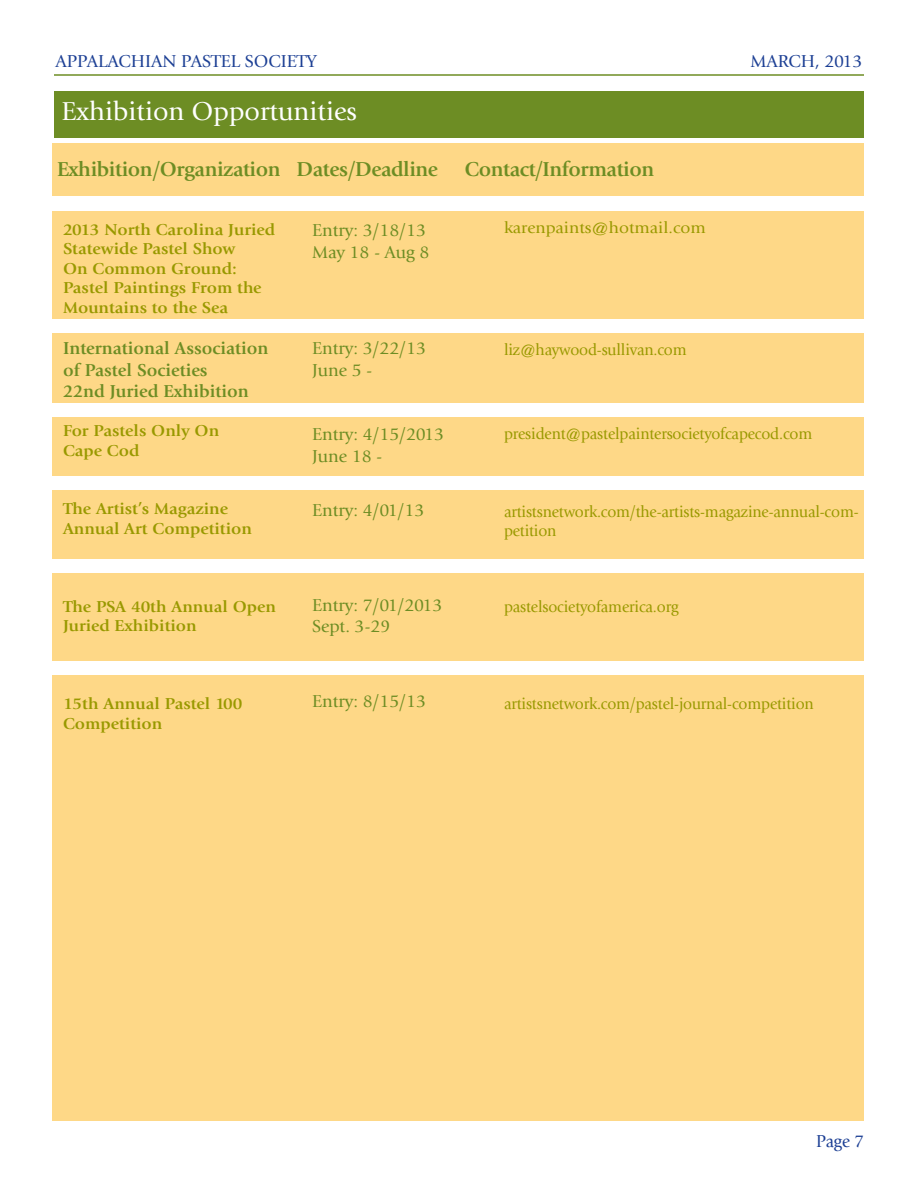
<style>
.page{position:relative;width:918px;height:1188px;background:#fff}
.page>*{position:absolute;margin:0;border:0;box-sizing:border-box;transform-origin:0 0}
.t1{font:27px "Giovanni";color:#fff}
.t2{font:700 21px "Giovanni";letter-spacing:-.02em;color:#6d8d24}
.t3{font:18px/21.6px "Giovanni";color:#6d8d24}
.t4{font:700 18px/21.6px "Giovanni";color:#6d8d24}
.t5{font:18px "Giovanni";color:#1c3f94}
.t6{font:18px "Giovanni";color:#1c3f94;scale:.95 1}
.t7{font:700 16.5px/19.5px "Giovanni";color:#990;scale:1.05 1}
.t8{font:16.5px/19.5px "Giovanni";letter-spacing:-.01em;color:#990;scale:.95 1}
.t9{font:16.5px "Giovanni";letter-spacing:-.01em;color:#990;scale:1.05 1}
</style>
<div class="page">
<hr style="left:54px;top:74px;width:810px;height:2px;background:#6d8d24">
<div style="left:54px;top:91px;width:810px;height:47px;background:#6d8d24"></div>
<div style="left:52px;top:143px;width:812px;height:977px;background:#fed887"></div>
<div style="left:48px;top:196px;width:816px;height:15px;background:#fff"></div>
<div style="left:37px;top:320px;width:827px;height:13px;background:#fff"></div>
<div style="left:48px;top:404px;width:827px;height:13px;background:#fff"></div>
<div style="left:48px;top:476px;width:827px;height:14px;background:#fff"></div>
<div style="left:48px;top:559px;width:827px;height:14px;background:#fff"></div>
<div style="left:41px;top:662px;width:827px;height:13px;background:#fff"></div>
<p class="t5" style="left:56px;top:51px;width:263px">APPALACHIAN PASTEL SOCIETY</p>
<p class="t5" style="left:750px;top:51px;width:114px">MARCH, 2013</p>
<h1 class="t1" style="left:62px;top:96px;width:297px">Exhibition Opportunities</h1>
<p class="t2" style="left:57px;top:157px;width:383px">Exhibition/Organization Dates/Deadline</p>
<p class="t2" style="left:465px;top:157px;width:191px">Contact/Information</p>
<p class="t7" style="left:63px;top:220px;width:204px">2013 North Carolina Juried<br>Statewide Pastel Show<br>On Common Ground:<br>Pastel Paintings From the<br>Mountains to the Sea</p>
<p class="t4" style="left:63px;top:337px;width:207px">International Association of Pastel Societies<br>22nd Juried Exhibition</p>
<p class="t7" style="left:63px;top:421px;width:150px">For Pastels Only On<br>Cape Cod</p>
<p class="t7" style="left:63px;top:499px;width:181px">The Artist’s Magazine<br>Annual Art Competition</p>
<p class="t3" style="left:312px;top:220px;width:119px">Entry: 3/18/13<br>May 18 - Aug 8</p>
<p class="t3" style="left:312px;top:338px;width:116px">Entry: 3/22/13<br>June 5 -</p>
<p class="t3" style="left:312px;top:424px;width:134px">Entry: 4/15/2013<br>June 18 -</p>
<p class="t3" style="left:312px;top:499px;width:114px">Entry: 4/01/13</p>
<p class="t9" style="left:504px;top:219px;width:194px">karenpaints@hotmail.com</p>
<p class="t8" style="left:504px;top:340px;width:194px">liz@haywood-sullivan.com</p>
<p class="t8" style="left:504px;top:424px;width:326px">president@pastelpaintersocietyofcapecod.com</p>
<p class="t8" style="left:504px;top:502px;width:375px">artistsnetwork.com/the-artists-magazine-annual-com&shy;petition</p>
<p class="t7" style="left:63px;top:597px;width:204px">The PSA 40th Annual Open<br>Juried Exhibition</p>
<p class="t3" style="left:312px;top:594px;width:132px">Entry: 7/01/2013<br>Sept. 3-29</p>
<p class="t8" style="left:504px;top:597px;width:185px">pastelsocietyofamerica.org</p>
<p class="t7" style="left:63px;top:694px;width:172px">15th Annual Pastel 100<br>Competition</p>
<p class="t3" style="left:312px;top:691px;width:116px">Entry: 8/15/13</p>
<p class="t8" style="left:504px;top:694px;width:328px">artistsnetwork.com/pastel-journal-competition</p>
<p class="t6" style="left:816px;top:1131px;width:52px">Page 7</p>
</div>
